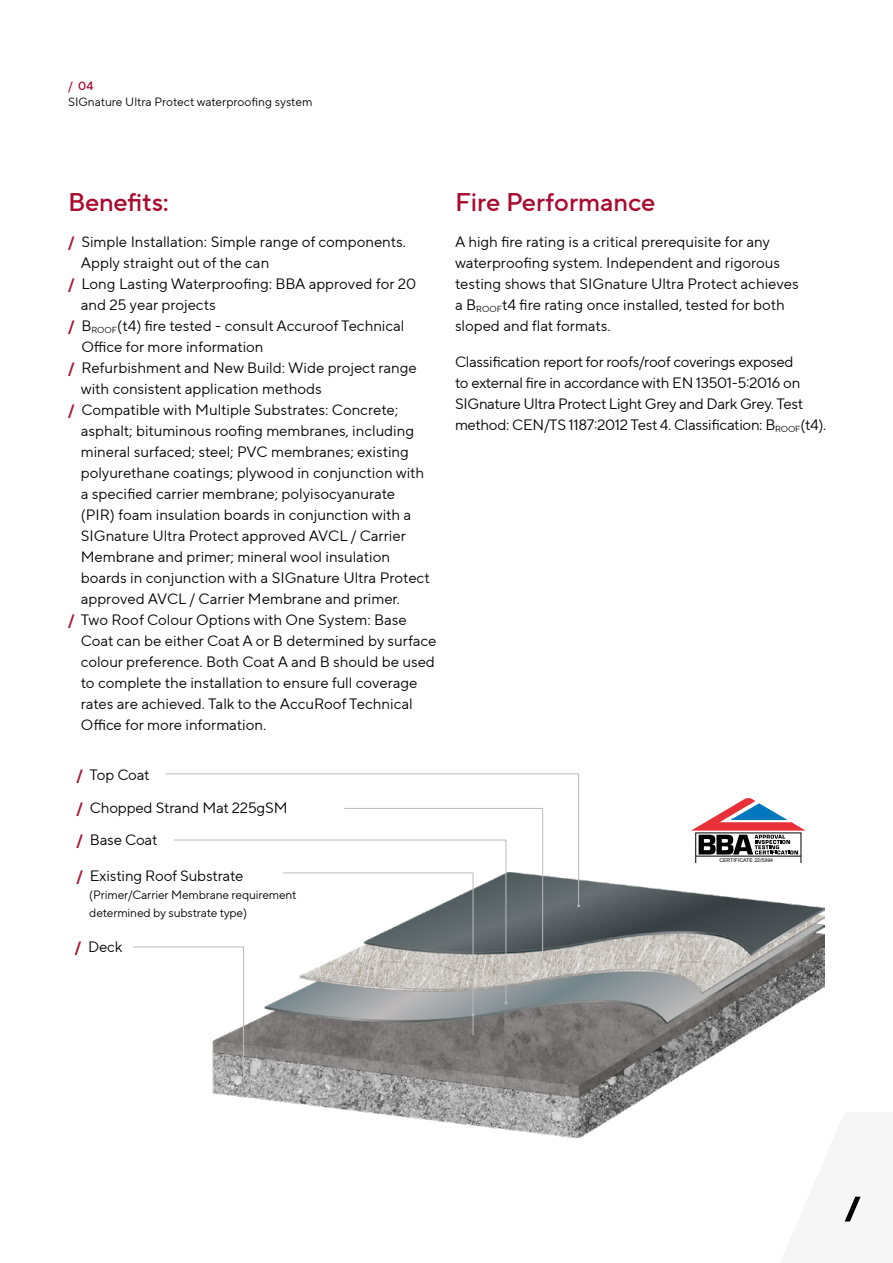
<style>
.page{position:relative;width:893px;height:1263px;background:#fff}
.page>*{position:absolute;margin:0;border:0;box-sizing:border-box;transform-origin:0 0}
.t1{font:500 25.5px "TT Norms Pro";color:#a90a2e}
.t2{font:15px/21px "TT Norms Pro";color:#000}
.t3{font:15px/21px "TT Norms Pro";letter-spacing:-.02em;color:#000}
.t4{font:12px/18px "TT Norms Pro";letter-spacing:-.01em;color:#000}
.t5{font:500 12px "TT Norms Pro";color:#a90a2e}
.t6{font:5.25px "Arial";color:#000}
.s1{font-weight:700;color:#a91736}
</style>
<div class="page">
<svg style="left:844px;top:1196px;width:17px;height:26px"></svg>
<img style="left:213px;top:879px;width:612px;height:258px">
<svg style="left:165px;top:773px;width:414px;height:133px"></svg>
<svg style="left:691px;top:798px;width:115px;height:65px"></svg>
<hr style="left:696px;top:856px;width:105px;height:1px;background:#000">
<svg style="left:173px;top:839px;width:109px;height:164px"></svg>
<svg style="left:133px;top:946px;width:112px;height:136px"></svg>
<svg style="left:282px;top:808px;width:262px;height:228px"></svg>
<p class="t5" style="left:68px;top:77px;width:27px">/ 04</p>
<p class="t4" style="left:68px;top:93px;width:246px">SIGnature Ultra Protect waterproofing system</p>
<h1 class="t1" style="left:68px;top:184px;width:102px">Benefits:</h1>
<p class="t2" style="left:68px;top:231px;width:339px"><span class="s1">/</span> Simple Installation: Simple range of components.</p>
<p class="t2" style="left:81px;top:252px;width:190px">Apply straight out of the can</p>
<p class="t2" style="left:68px;top:273px;width:350px"><span class="s1">/</span> Long Lasting Waterproofing: BBA approved for 20</p>
<p class="t2" style="left:81px;top:294px;width:136px">and 25 year projects</p>
<p class="t2" style="left:68px;top:315px;width:338px"><span class="s1">/</span> B<sub>ROOF</sub>(t4) fire tested - consult Accuroof Technical</p>
<p class="t2" style="left:81px;top:336px;width:184px">Office for more information</p>
<p class="t2" style="left:68px;top:357px;width:350px"><span class="s1">/</span> Refurbishment and New Build: Wide project range</p>
<p class="t2" style="left:81px;top:378px;width:243px">with consistent application methods</p>
<p class="t2" style="left:68px;top:399px;width:332px"><span class="s1">/</span> Compatible with Multiple Substrates: Concrete;</p>
<p class="t2" style="left:81px;top:420px;width:335px">asphalt; bituminous roofing membranes, including</p>
<p class="t2" style="left:81px;top:441px;width:330px">mineral surfaced; steel; PVC membranes; existing</p>
<p class="t2" style="left:81px;top:462px;width:345px">polyurethane coatings; plywood in conjunction with</p>
<p class="t2" style="left:81px;top:483px;width:316px">a specified carrier membrane; polyisocyanurate</p>
<p class="t2" style="left:81px;top:504px;width:332px">(PIR) foam insulation boards in conjunction with a</p>
<p class="t2" style="left:81px;top:525px;width:327px">SIGnature Ultra Protect approved AVCL / Carrier</p>
<p class="t2" style="left:81px;top:546px;width:311px">Membrane and primer; mineral wool insulation</p>
<p class="t2" style="left:81px;top:567px;width:350px">boards in conjunction with a SIGnature Ultra Protect</p>
<p class="t2" style="left:81px;top:588px;width:321px">approved AVCL / Carrier Membrane and primer.</p>
<p class="t2" style="left:68px;top:609px;width:340px"><span class="s1">/</span> Two Roof Colour Options with One System: Base</p>
<p class="t2" style="left:81px;top:630px;width:357px">Coat can be either Coat A or B determined by surface</p>
<p class="t2" style="left:81px;top:651px;width:356px">colour preference. Both Coat A and B should be used</p>
<p class="t2" style="left:81px;top:672px;width:338px">to complete the installation to ensure full coverage</p>
<p class="t2" style="left:81px;top:693px;width:333px">rates are achieved. Talk to the AccuRoof Technical</p>
<p class="t2" style="left:81px;top:714px;width:187px">Office for more information.</p>
<p class="t2" style="left:77px;top:764px;width:75px"><span class="s1">/</span> Top Coat</p>
<p class="t2" style="left:77px;top:797px;width:213px"><span class="s1">/</span> Chopped Strand Mat 225gSM</p>
<p class="t2" style="left:77px;top:829px;width:82px"><span class="s1">/</span> Base Coat</p>
<p class="t2" style="left:77px;top:865px;width:168px"><span class="s1">/</span> Existing Roof Substrate</p>
<p class="t4" style="left:89px;top:885px;width:209px">(Primer/Carrier Membrane requirement determined by substrate type)</p>
<p class="t2" style="left:75px;top:936px;width:49px"><span class="s1">/</span> Deck</p>
<h1 class="t1" style="left:455px;top:184px;width:202px">Fire Performance</h1>
<p class="t2" style="left:455px;top:231px;width:345px">A high fire rating is a critical prerequisite for any waterproofing system. Independent and rigorous testing shows that SIGnature Ultra Protect achieves a B<sub>ROOF</sub>t4 fire rating once installed, tested for both sloped and flat formats.</p>
<p class="t3" style="left:455px;top:351px;width:373px">Classification report for roofs/roof coverings exposed<br>to external fire in accordance with EN 13501-5:2016 on SIGnature Ultra Protect Light Grey and Dark Grey. Test method: CEN/TS 1187:2012 Test 4. Classification: B<sub>ROOF</sub>(t4).</p>
<p class="t6" style="left:719px;top:856px;width:55px">CERTIFICATE 22/5994</p>
</div>
